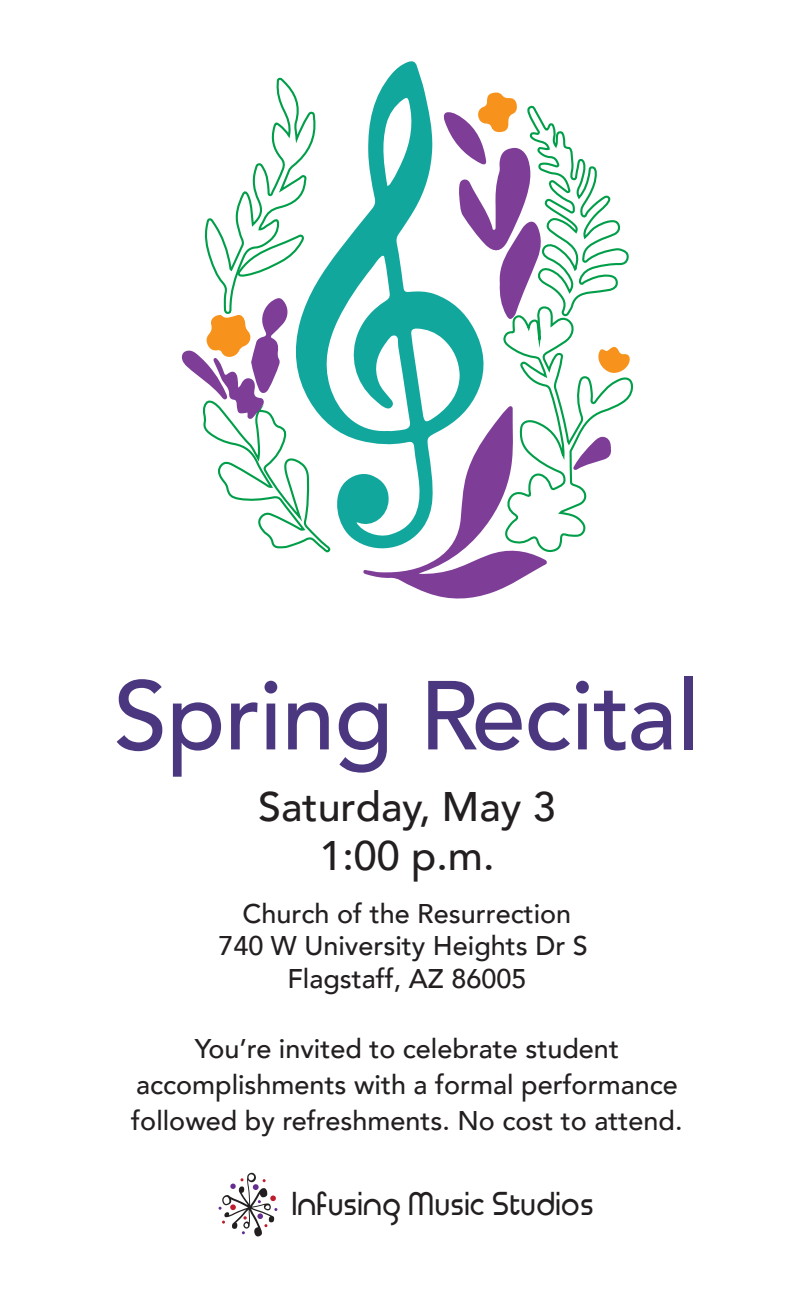
<style>
.page{position:relative;width:810px;height:1296px;background:#fff}
.page>*{position:absolute;margin:0;border:0;box-sizing:border-box;transform-origin:0 0}
.t1{font:500 96.75px "Avenir";letter-spacing:-.01em;color:#4b377f}
.t2{font:500 41.18px/49.5px "Avenir";color:#231f20;text-align:center}
.t3{font:700 31.5px "Time Burner";color:#231f20}
.t4{font:500 27px/32.4px "Avenir";color:#231f20;text-align:center}
</style>
<div class="page">
<svg style="left:218px;top:1173px;width:59px;height:64px"></svg>
<svg style="left:331px;top:220px;width:32px;height:325px"></svg>
<svg style="left:181px;top:77px;width:150px;height:476px"></svg>
<svg style="left:363px;top:61px;width:270px;height:538px"></svg>
<h1 class="t1" style="left:113px;top:653px;width:588px">Spring Recital</h1>
<h2 class="t2" style="left:258px;top:783px;width:299px">Saturday, May 3<br>1:00 p.m.</h2>
<p class="t4" style="left:218px;top:898px;width:371px">Church of the Resurrection<br>740 W University Heights Dr S<br>Flagstaff, AZ 86005</p>
<p class="t4" style="left:131px;top:1032px;width:553px;line-height:36px">You’re invited to celebrate student accomplishments with a formal performance followed by refreshments. No cost to attend.</p>
<p class="t3" style="left:293px;top:1185px;width:304px">Infusing Music Studios</p>
</div>
